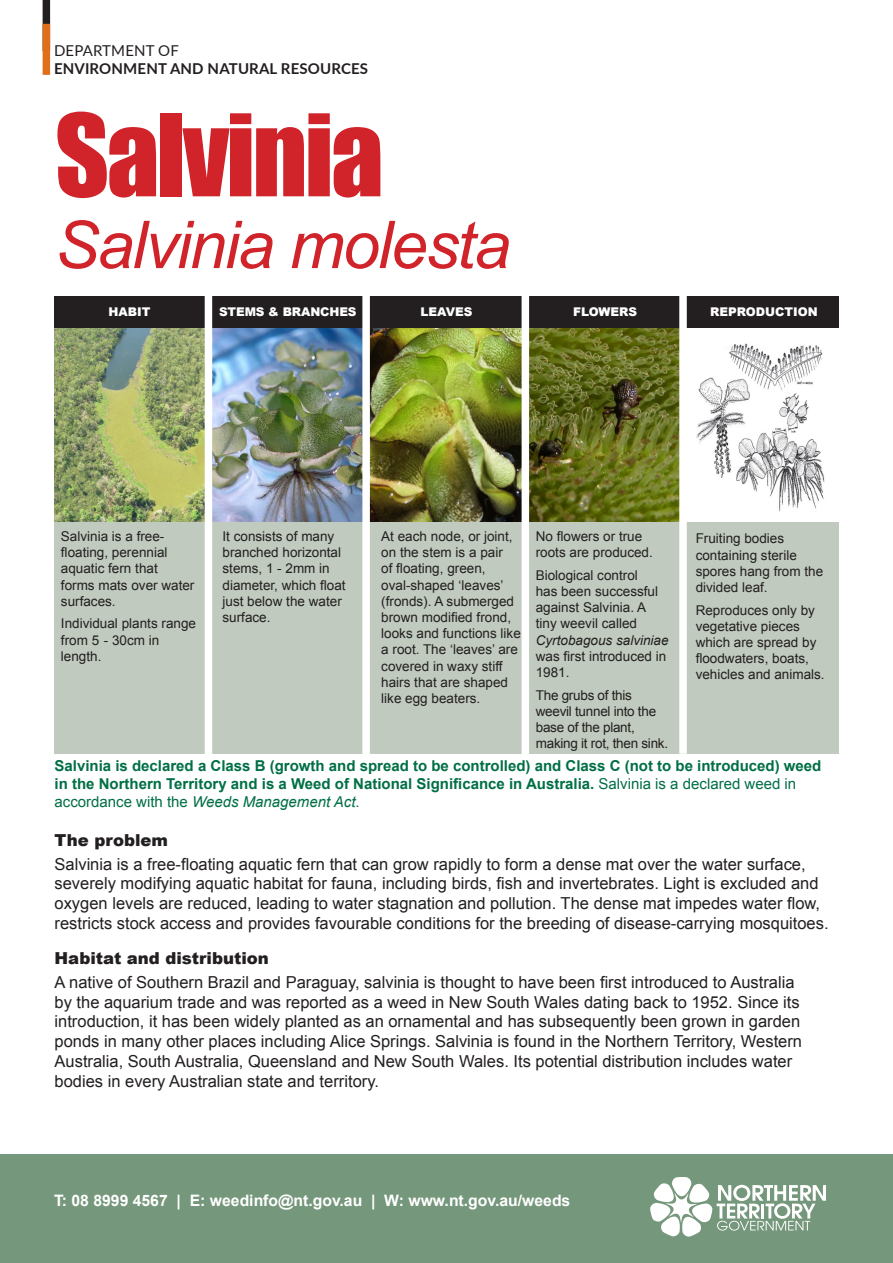
<style>
.page{position:relative;width:893px;height:1263px;background:#fff}
.page>*{position:absolute;margin:0;border:0;box-sizing:border-box;transform-origin:0 0}
.t1{font:105px "Impact";letter-spacing:-.025em;color:#d1232a}
.t2{font:italic 66px "Arial";letter-spacing:-.025em;color:#d1232a}
.Body_text{font:16.5px/19.8px "Arial";color:#231f20}
.Heading{font:900 16.5px "Arial";color:#231f20}
.t3{font:700 15.75px "Arial";color:#fff}
.t4{font:700 15px/18px "Arial";color:#016f45}
.t5{font:700 15px "Lato";letter-spacing:.01em;color:#231f20}
.t6{font:15px "Lato";letter-spacing:.01em;color:#231f20}
.Table_text{font:13.5px/16.2px "Arial";color:#231f20}
.Table_text-2{font:13.5px/16.2px "Arial";letter-spacing:-.02em;color:#231f20}
.t7{font:900 12px "Arial";color:#fff}
.s1{font-style:italic}
.s2{font-weight:400}
.s3{font-weight:400;font-style:italic}
</style>
<div class="page">
<div style="left:43px;top:0;width:7px;height:51px;background:#231f20"></div>
<div style="left:43px;top:24px;width:7px;height:51px;background:#e06f1c"></div>
<div style="left:0;top:1154px;width:893px;height:109px;background:#75977b"></div>
<svg style="left:650px;top:1177px;width:176px;height:59px"></svg>
<img style="left:529px;top:327px;width:150px;height:195px">
<img style="left:54px;top:327px;width:150px;height:198px">
<img style="left:212px;top:327px;width:150px;height:195px">
<img style="left:370px;top:327px;width:152px;height:195px">
<img style="left:696px;top:344px;width:129px;height:167px">
<div style="left:54px;top:296px;width:785px;height:31px;background:#231f20"></div>
<div style="left:55px;top:522px;width:784px;height:232px;background:#c0cabe"></div>
<div style="left:205px;top:291px;width:7px;height:469px;background:#fff"></div>
<div style="left:362px;top:291px;width:8px;height:469px;background:#fff"></div>
<div style="left:522px;top:291px;width:7px;height:469px;background:#fff"></div>
<div style="left:679px;top:291px;width:8px;height:463px;background:#fff"></div>
<p class="t6" style="left:54px;top:40px;width:126px">DEPARTMENT OF</p>
<p class="t5" style="left:54px;top:58px;width:316px">ENVIRONMENT AND NATURAL RESOURCES</p>
<p class="t1" style="left:55px;top:74px;width:330px">Salvinia</p>
<p class="t2" style="left:55px;top:202px;width:457px">Salvinia molesta</p>
<p class="t7" style="left:108px;top:303px;width:43px">HABIT</p>
<p class="t7" style="left:219px;top:303px;width:139px">STEMS &amp; BRANCHES</p>
<p class="t7" style="left:420px;top:303px;width:54px">LEAVES</p>
<p class="t7" style="left:573px;top:303px;width:66px">FLOWERS</p>
<p class="t7" style="left:710px;top:303px;width:109px">REPRODUCTION</p>
<p class="Table_text" style="left:61px;top:528px;width:135px">Salvinia is a free&shy;floating, perennial aquatic fern that forms mats over water surfaces.</p>
<p class="Table_text" style="left:61px;top:616px;width:137px">Individual plants range from 5 - 30cm in length.</p>
<p class="Table_text" style="left:223px;top:528px;width:125px">It consists of many branched horizontal stems, 1 - 2mm in diameter, which float just below the water surface.</p>
<p class="Table_text" style="left:536px;top:528px;width:119px">No flowers or true roots are produced.</p>
<p class="Table_text" style="left:381px;top:528px;width:141px">At each node, or joint, on the stem is a pair<br>of floating, green, oval-shaped ‘leaves’ (fronds). A submerged brown modified frond, looks and functions like a root. The ‘leaves’ are covered in waxy stiff hairs that are shaped like egg beaters.</p>
<p class="Table_text" style="left:536px;top:567px;width:134px">Biological control<br>has been successful against Salvinia. A tiny weevil called<br><span class="s1">Cyrtobagous salviniae </span>was first introduced in<br>1981.</p>
<p class="Table_text-2" style="left:536px;top:687px;width:134px">The grubs of this weevil tunnel into the base of the plant, making it rot, then sink.</p>
<p class="Table_text" style="left:696px;top:531px;width:129px">Fruiting bodies containing sterile spores hang from the divided leaf.</p>
<p class="Table_text" style="left:696px;top:602px;width:131px">Reproduces only by vegetative pieces which are spread by floodwaters, boats, vehicles and animals.</p>
<p class="t4" style="left:55px;top:757px;width:768px">Salvinia is declared a Class B (growth and spread to be controlled) and Class C (not to be introduced) weed in the Northern Territory and is a Weed of National Significance in Australia. <span class="s2">Salvinia is a declared weed in accordance with the</span> <span class="s3">Weeds Management Act</span><span class="s2">.</span></p>
<p class="Heading" style="left:55px;top:828px;width:115px">The problem</p>
<p class="Body_text" style="left:55px;top:854px;width:775px">Salvinia is a free-floating aquatic fern that can grow rapidly to form a dense mat over the water surface, severely modifying aquatic habitat for fauna, including birds, fish and invertebrates. Light is excluded and oxygen levels are reduced, leading to water stagnation and pollution. The dense mat impedes water flow, restricts stock access and provides favourable conditions for the breeding of disease-carrying mosquitoes.</p>
<p class="Heading" style="left:55px;top:946px;width:216px">Habitat and distribution</p>
<p class="Body_text" style="left:55px;top:972px;width:749px">A native of Southern Brazil and Paraguay, salvinia is thought to have been first introduced to Australia by the aquarium trade and was reported as a weed in New South Wales dating back to 1952. Since its introduction, it has been widely planted as an ornamental and has subsequently been grown in garden ponds in many other places including Alice Springs. Salvinia is found in the Northern Territory, Western Australia, South Australia, Queensland and New South Wales. Its potential distribution includes water bodies in every Australian state and territory.</p>
<p class="t3" style="left:54px;top:1189px;width:518px">T: 08 8999 4567 | E: weedinfo@nt.gov.au | W: www.nt.gov.au/weeds</p>
</div>
